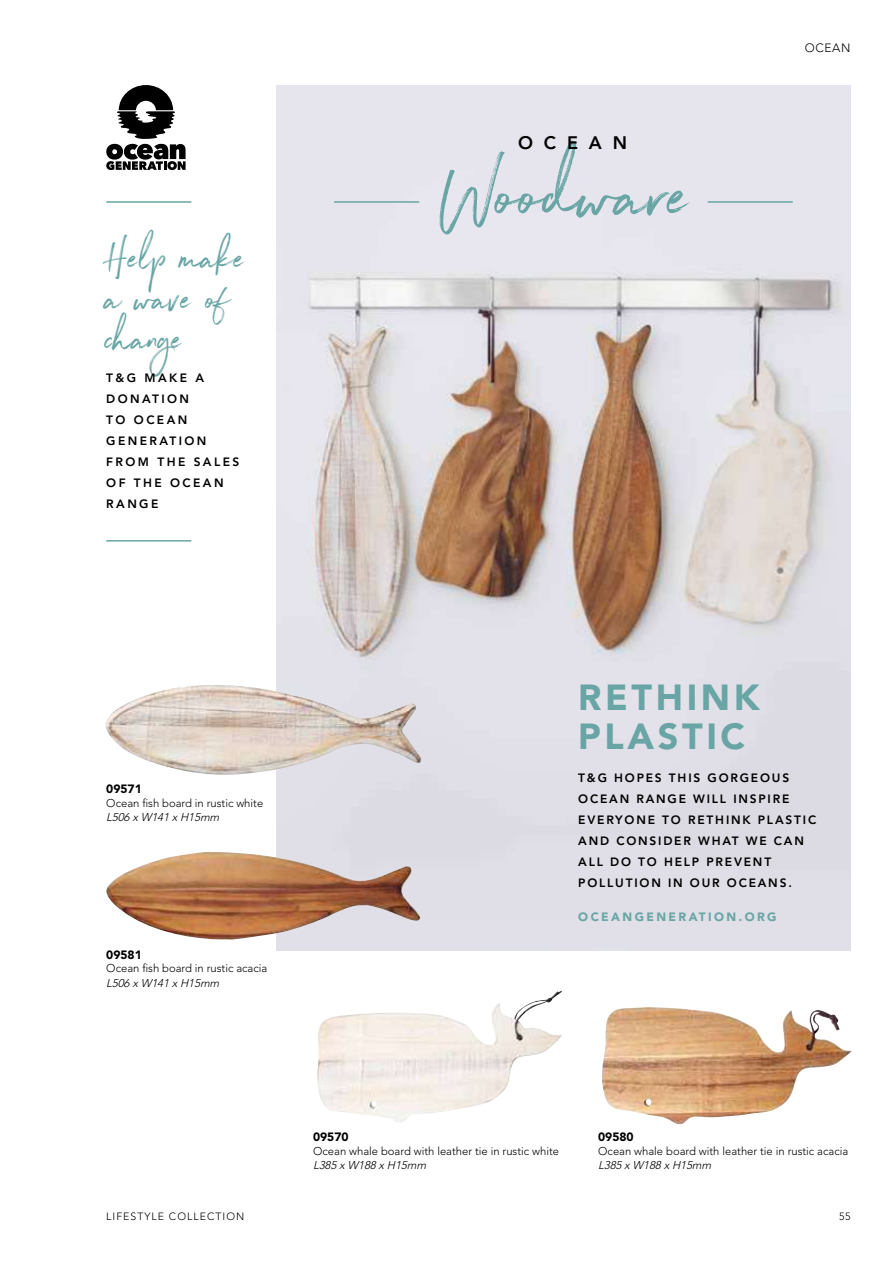
<style>
.page{position:relative;width:893px;height:1263px;background:#fff}
.page>*{position:absolute;margin:0;border:0;box-sizing:border-box;transform-origin:0 0}
.t1{font:90.45px "Northwell";color:#68a5a4}
.t2{font:45px/40.5px "Northwell";color:#68a5a4}
.t3{font:900 36px/39px "Avenir LT Std";letter-spacing:.1em;color:#68a5a4}
.t4{font:800 18px "Avenir LT Std";letter-spacing:.6em;color:#000}
.t5{font:800 12px/21px "Avenir LT Std";letter-spacing:.15em;color:#000}
.t6{font:800 12px/21px "Avenir LT Std";letter-spacing:.2em;color:#000}
.t7{font:900 12px "Avenir LT Std";color:#000}
.t8{font:900 12px "Avenir LT Std";letter-spacing:.2em;color:#68a5a4}
.t9{font:300 12px "Avenir LT Std";letter-spacing:.05em;color:#000}
.t10{font:300 11.25px "Avenir LT Std";color:#000}
.t11{font:italic 300 11.25px "Avenir LT Std";color:#000}
.t12{font:300 10.5px "Avenir LT Std";letter-spacing:.1em;color:#000}
</style>
<div class="page">
<img style="left:276px;top:85px;width:574px;height:865px">
<img style="left:105px;top:685px;width:317px;height:92px">
<img style="left:106px;top:852px;width:315px;height:89px">
<img style="left:317px;top:991px;width:245px;height:131px">
<img style="left:602px;top:1007px;width:250px;height:118px">
<hr style="left:334px;top:201px;width:85px;height:2px;background:#68a5a4">
<hr style="left:106px;top:201px;width:85px;height:2px;background:#68a5a4">
<hr style="left:106px;top:540px;width:85px;height:2px;background:#68a5a4">
<hr style="left:708px;top:201px;width:85px;height:2px;background:#68a5a4">
<svg style="left:106px;top:85px;width:80px;height:85px"></svg>
<h2 class="t2" style="left:106px;top:231px;width:141px">Help make a wave of change</h2>
<p class="t6" style="left:106px;top:367px;width:134px">T&amp;G MAKE A<br>DONATION<br>TO OCEAN<br>GENERATION<br>FROM THE SALES<br>OF THE OCEAN<br>RANGE</p>
<h3 class="t4" style="left:518px;top:132px;width:110px">OCEAN</h3>
<h1 class="t1" style="left:435px;top:129px;width:259px">Woodware</h1>
<p class="t9" style="left:805px;top:40px;width:47px">OCEAN</p>
<p class="t7" style="left:106px;top:782px;width:37px">09571</p>
<p class="t10" style="left:106px;top:796px;width:158px">Ocean fish board in rustic white</p>
<p class="t11" style="left:106px;top:811px;width:116px">L506 x W141 x H15mm</p>
<p class="t7" style="left:106px;top:947px;width:37px">09581</p>
<p class="t10" style="left:106px;top:962px;width:163px">Ocean fish board in rustic acacia</p>
<p class="t11" style="left:106px;top:976px;width:116px">L506 x W141 x H15mm</p>
<h3 class="t3" style="left:578px;top:677px;width:183px">RETHINK<br>PLASTIC</h3>
<p class="t5" style="left:578px;top:768px;width:239px">T&amp;G HOPES THIS GORGEOUS<br>OCEAN RANGE WILL INSPIRE<br>EVERYONE TO RETHINK PLASTIC<br>AND CONSIDER WHAT WE CAN<br>ALL DO TO HELP PREVENT<br>POLLUTION IN OUR OCEANS.</p>
<p class="t8" style="left:578px;top:910px;width:200px">OCEANGENERATION.ORG</p>
<p class="t7" style="left:313px;top:1130px;width:37px">09570</p>
<p class="t10" style="left:313px;top:1144px;width:247px">Ocean whale board with leather tie in rustic white</p>
<p class="t11" style="left:313px;top:1159px;width:116px">L385 x W188 x H15mm</p>
<p class="t7" style="left:598px;top:1130px;width:37px">09580</p>
<p class="t10" style="left:598px;top:1144px;width:252px">Ocean whale board with leather tie in rustic acacia</p>
<p class="t11" style="left:598px;top:1159px;width:116px">L385 x W188 x H15mm</p>
<p class="t12" style="left:106px;top:1211px;width:140px">LIFESTYLE COLLECTION</p>
<p class="t12" style="left:839px;top:1211px;width:13px">55</p>
</div>
